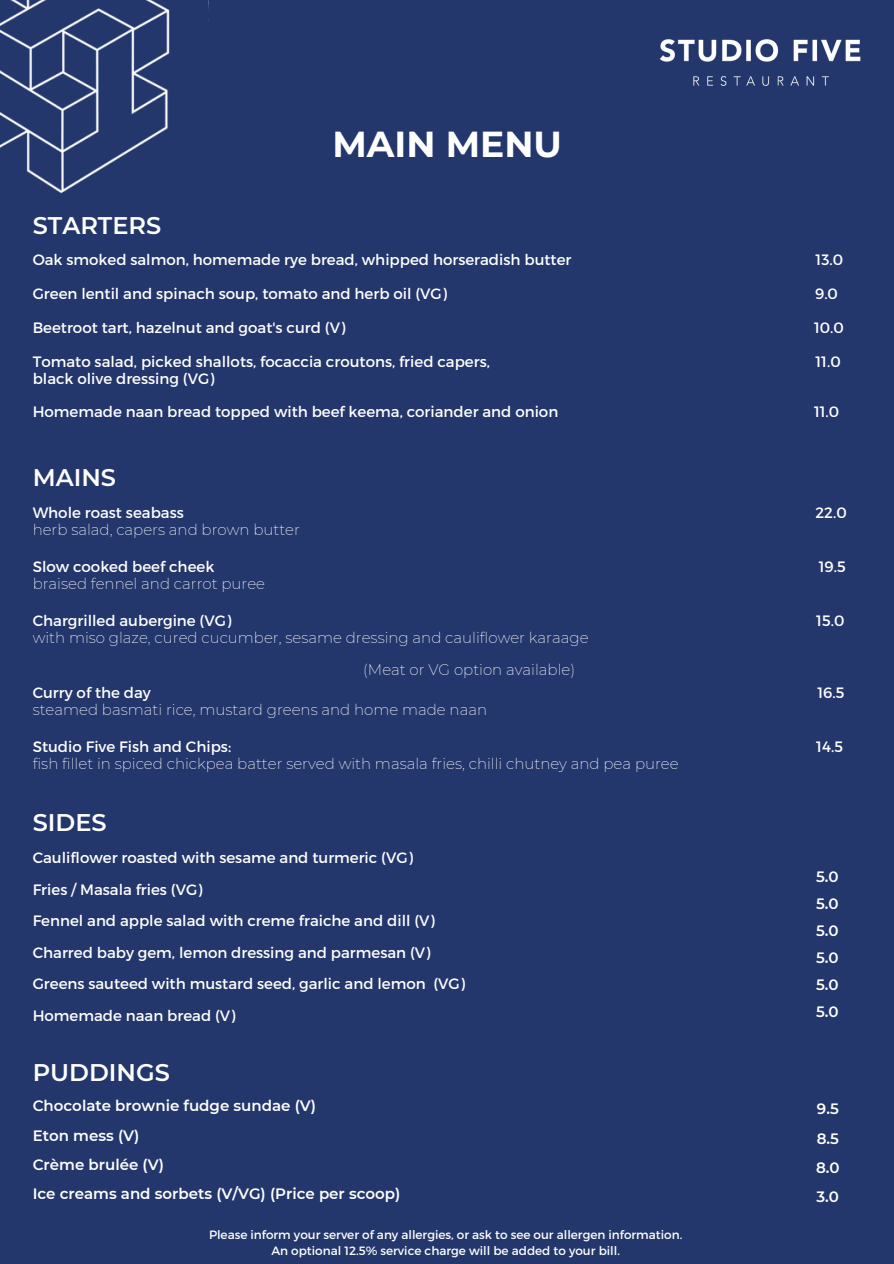
<style>
.page{position:relative;width:894px;height:1264px;background:#fff}
.page>*{position:absolute;margin:0;border:0;box-sizing:border-box;transform-origin:0 0}
.t1{font:700 36px "Montserrat";color:#fff}
.t2{font:600 24px "Montserrat";color:#fff}
.t3{font:15px "Montserrat";color:#fff}
.t4{font:200 15px "Montserrat";color:#fff}
.t5{font:600 15px "Montserrat";color:#fff}
.t6{font:12px "Montserrat";color:#fff}
</style>
<div class="page">
<div style="left:0;top:0;width:893px;height:1263px;background:#24376c"></div>
<img style="left:660px;top:39px;width:201px;height:47px">
<img style="left:0;top:0;width:170px;height:194px">
<p class="t1" style="left:332px;top:122px;width:231px">MAIN MENU</p>
<p class="t2" style="left:33px;top:210px;width:130px">STARTERS</p>
<p class="t3" style="left:33px;top:250px;width:540px">Oak smoked salmon, homemade rye bread, whipped horseradish butter</p>
<p class="t3" style="left:815px;top:250px;width:29px">13.0</p>
<p class="t3" style="left:33px;top:284px;width:415px">Green lentil and spinach soup, tomato and herb oil (VG)</p>
<p class="t3" style="left:814px;top:284px;width:24px">9.0</p>
<p class="t3" style="left:33px;top:318px;width:314px">Beetroot tart, hazelnut and goat's curd (V)</p>
<p class="t3" style="left:813px;top:318px;width:31px">10.0</p>
<p class="t3" style="left:33px;top:351px;width:458px">Tomato salad, picked shallots, focaccia croutons, fried capers,</p>
<p class="t3" style="left:815px;top:351px;width:27px">11.0</p>
<p class="t3" style="left:33px;top:368px;width:183px">black olive dressing (VG)</p>
<p class="t3" style="left:33px;top:402px;width:527px">Homemade naan bread topped with beef keema, coriander and onion</p>
<p class="t3" style="left:813px;top:402px;width:27px">11.0</p>
<p class="t2" style="left:33px;top:463px;width:85px">MAINS</p>
<p class="t3" style="left:33px;top:503px;width:152px">Whole roast seabass</p>
<p class="t3" style="left:815px;top:503px;width:33px">22.0</p>
<p class="t4" style="left:33px;top:520px;width:269px">herb salad, capers and brown butter</p>
<p class="t3" style="left:33px;top:557px;width:183px">Slow cooked beef cheek</p>
<p class="t3" style="left:818px;top:557px;width:28px">19.5</p>
<p class="t4" style="left:33px;top:574px;width:234px">braised fennel and carrot puree</p>
<p class="t3" style="left:33px;top:611px;width:200px">Chargrilled aubergine (VG)</p>
<p class="t3" style="left:816px;top:611px;width:30px">15.0</p>
<p class="t4" style="left:33px;top:628px;width:557px">with miso glaze, cured cucumber, sesame dressing and cauliflower karaage</p>
<p class="t4" style="left:363px;top:660px;width:213px">(Meat or VG option available)</p>
<p class="t3" style="left:33px;top:683px;width:120px">Curry of the day</p>
<p class="t3" style="left:817px;top:683px;width:28px">16.5</p>
<p class="t4" style="left:33px;top:700px;width:456px">steamed basmati rice, mustard greens and home made naan</p>
<p class="t3" style="left:33px;top:737px;width:200px">Studio Five Fish and Chips:</p>
<p class="t3" style="left:816px;top:737px;width:28px">14.5</p>
<p class="t4" style="left:33px;top:754px;width:647px">fish fillet in spiced chickpea batter served with masala fries, chilli chutney and pea puree</p>
<p class="t2" style="left:33px;top:807px;width:75px">SIDES</p>
<p class="t3" style="left:33px;top:848px;width:381px">Cauliflower roasted with sesame and turmeric (VG)</p>
<p class="t3" style="left:33px;top:879px;width:171px">Fries / Masala fries (VG)</p>
<p class="t3" style="left:33px;top:911px;width:403px">Fennel and apple salad with creme fraiche and dill (V)</p>
<p class="t3" style="left:33px;top:942px;width:399px">Charred baby gem, lemon dressing and parmesan (V)</p>
<p class="t3" style="left:33px;top:974px;width:434px">Greens sauteed with mustard seed, garlic and lemon (VG)</p>
<p class="t3" style="left:33px;top:1005px;width:204px">Homemade naan bread (V)</p>
<p class="t2" style="left:33px;top:1057px;width:139px">PUDDINGS</p>
<p class="t5" style="left:33px;top:1096px;width:285px">Chocolate brownie fudge sundae (V)</p>
<p class="t5" style="left:33px;top:1125px;width:108px">Eton mess (V)</p>
<p class="t5" style="left:33px;top:1155px;width:133px">Crème brulée (V)</p>
<p class="t5" style="left:33px;top:1184px;width:369px">Ice creams and sorbets (V/VG) (Price per scoop)</p>
<p class="t6" style="left:209px;top:1226px;width:474px">Please inform your server of any allergies, or ask to see our allergen information.</p>
<p class="t6" style="left:271px;top:1242px;width:350px">An optional 12.5% service charge will be added to your bill.</p>
<p class="t5" style="left:815px;top:867px;width:24px">5.0</p>
<p class="t5" style="left:815px;top:894px;width:24px">5.0</p>
<p class="t5" style="left:815px;top:921px;width:24px">5.0</p>
<p class="t5" style="left:815px;top:948px;width:24px">5.0</p>
<p class="t5" style="left:815px;top:975px;width:24px">5.0</p>
<p class="t5" style="left:815px;top:1002px;width:24px">5.0</p>
<p class="t5" style="left:816px;top:1099px;width:23px">9.5</p>
<p class="t5" style="left:816px;top:1129px;width:24px">8.5</p>
<p class="t5" style="left:815px;top:1158px;width:25px">8.0</p>
<p class="t5" style="left:816px;top:1187px;width:24px">3.0</p>
</div>
